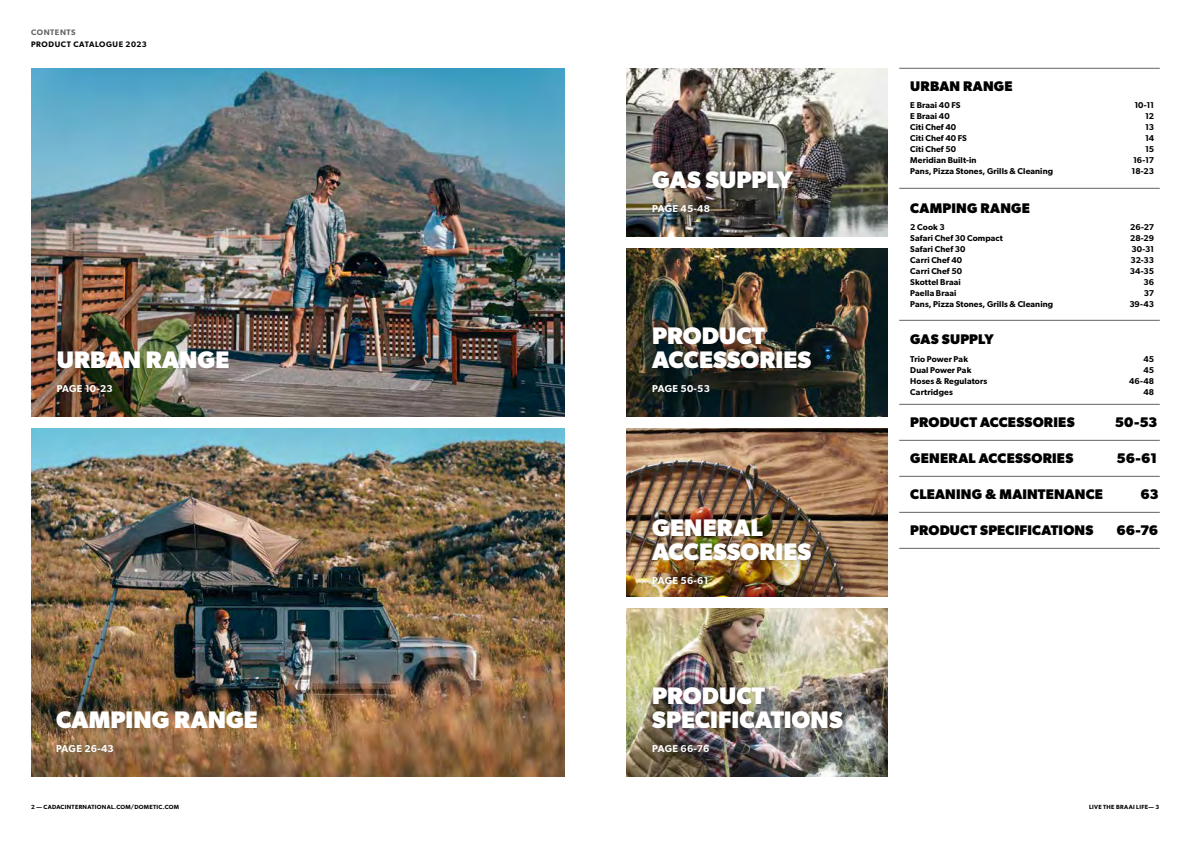
<style>
.page{position:relative;width:1191px;height:842px;background:#fff}
.page>*{position:absolute;margin:0;border:0;box-sizing:border-box;transform-origin:0 0}
.t1{font:700 24px/24px "Gibson";letter-spacing:.005em;color:#fff}
.t2{font:700 14px "Gibson";letter-spacing:.015em;color:#000}
.t3{font:600 10px "Gibson";letter-spacing:.025em;color:#fff}
.t4{font:600 8.5px "Gibson";letter-spacing:.01em;color:#000}
.t5{font:600 8px "Gibson";letter-spacing:.07em;color:#000}
.t6{font:600 8px "Gibson";letter-spacing:.065em;color:#636363}
.t7{font:600 6px "Gibson";letter-spacing:.045em;color:#000}
</style>
<div class="page">
<img style="left:626px;top:69px;width:261px;height:168px">
<img style="left:31px;top:68px;width:533px;height:348px">
<img style="left:31px;top:428px;width:533px;height:348px">
<div style="left:645px;top:163px;width:155px;height:57px;background:#000;opacity:.4"></div>
<hr style="left:899px;top:68px;width:260px;height:1px;background:#636363">
<hr style="left:899px;top:188px;width:260px;height:1px;background:#636363">
<hr style="left:899px;top:320px;width:260px;height:1px;background:#636363">
<hr style="left:899px;top:440px;width:260px;height:1px;background:#636363">
<hr style="left:899px;top:404px;width:260px;height:1px;background:#636363">
<hr style="left:899px;top:512px;width:260px;height:1px;background:#636363">
<hr style="left:899px;top:476px;width:260px;height:1px;background:#636363">
<hr style="left:899px;top:548px;width:260px;height:1px;background:#636363">
<img style="left:626px;top:428px;width:261px;height:168px">
<img style="left:626px;top:248px;width:261px;height:168px">
<img style="left:626px;top:608px;width:261px;height:168px">
<div style="left:645px;top:319px;width:173px;height:81px;background:#000;opacity:.4"></div>
<div style="left:645px;top:680px;width:204px;height:80px;background:#000;opacity:.4"></div>
<div style="left:645px;top:512px;width:173px;height:80px;background:#000;opacity:.4"></div>
<p class="t6" style="left:31px;top:27px;width:46px">CONTENTS</p>
<p class="t5" style="left:31px;top:39px;width:117px">PRODUCT CATALOGUE 2023</p>
<h1 class="t1" style="left:57px;top:347px;width:174px">URBAN RANGE</h1>
<p class="t3" style="left:57px;top:383px;width:58px">PAGE 10-23</p>
<h1 class="t1" style="left:56px;top:707px;width:203px">CAMPING RANGE</h1>
<p class="t3" style="left:56px;top:743px;width:59px">PAGE 26-43</p>
<h1 class="t1" style="left:652px;top:167px;width:142px">GAS SUPPLY</h1>
<p class="t3" style="left:652px;top:203px;width:59px">PAGE 45-48</p>
<h1 class="t1" style="left:652px;top:323px;width:161px">PRODUCT<br>ACCESSORIES</h1>
<p class="t3" style="left:652px;top:383px;width:59px">PAGE 50-53</p>
<h1 class="t1" style="left:652px;top:515px;width:161px">GENERAL<br>ACCESSORIES</h1>
<p class="t3" style="left:652px;top:575px;width:58px">PAGE 56-61</p>
<h1 class="t1" style="left:652px;top:683px;width:192px">PRODUCT<br>SPECIFICATIONS</h1>
<p class="t3" style="left:652px;top:743px;width:59px">PAGE 66-76</p>
<h2 class="t2" style="left:910px;top:78px;width:104px">URBAN RANGE</h2>
<p class="t4" style="left:910px;top:100px;width:52px">E Braai 40 FS</p>
<p class="t4" style="left:1134px;top:100px;width:21px">10-11</p>
<p class="t4" style="left:910px;top:111px;width:41px">E Braai 40</p>
<p class="t4" style="left:1145px;top:111px;width:10px">12</p>
<p class="t4" style="left:910px;top:122px;width:47px">Citi Chef 40</p>
<p class="t4" style="left:1145px;top:122px;width:10px">13</p>
<p class="t4" style="left:910px;top:133px;width:58px">Citi Chef 40 FS</p>
<p class="t4" style="left:1145px;top:133px;width:11px">14</p>
<p class="t4" style="left:910px;top:144px;width:47px">Citi Chef 50</p>
<p class="t4" style="left:1145px;top:144px;width:11px">15</p>
<p class="t4" style="left:910px;top:155px;width:68px">Meridian Built-in</p>
<p class="t4" style="left:1133px;top:155px;width:22px">16-17</p>
<p class="t4" style="left:910px;top:166px;width:144px">Pans, Pizza Stones, Grills &amp; Cleaning</p>
<p class="t4" style="left:1131px;top:166px;width:24px">18-23</p>
<h2 class="t2" style="left:910px;top:200px;width:121px">CAMPING RANGE</h2>
<p class="t4" style="left:910px;top:222px;width:36px">2 Cook 3</p>
<p class="t4" style="left:1130px;top:222px;width:25px">26-27</p>
<p class="t4" style="left:910px;top:233px;width:94px">Safari Chef 30 Compact</p>
<p class="t4" style="left:1130px;top:233px;width:26px">28-29</p>
<p class="t4" style="left:910px;top:244px;width:57px">Safari Chef 30</p>
<p class="t4" style="left:1131px;top:244px;width:24px">30-31</p>
<p class="t4" style="left:910px;top:255px;width:53px">Carri Chef 40</p>
<p class="t4" style="left:1130px;top:255px;width:25px">32-33</p>
<p class="t4" style="left:910px;top:266px;width:53px">Carri Chef 50</p>
<p class="t4" style="left:1129px;top:266px;width:26px">34-35</p>
<p class="t4" style="left:910px;top:277px;width:52px">Skottel Braai</p>
<p class="t4" style="left:1143px;top:277px;width:12px">36</p>
<p class="t4" style="left:910px;top:288px;width:48px">Paella Braai</p>
<p class="t4" style="left:1143px;top:288px;width:12px">37</p>
<p class="t4" style="left:910px;top:299px;width:144px">Pans, Pizza Stones, Grills &amp; Cleaning</p>
<p class="t4" style="left:1129px;top:299px;width:26px">39-43</p>
<h2 class="t2" style="left:910px;top:331px;width:85px">GAS SUPPLY</h2>
<p class="t4" style="left:910px;top:354px;width:59px">Trio Power Pak</p>
<p class="t4" style="left:1143px;top:354px;width:12px">45</p>
<p class="t4" style="left:910px;top:365px;width:63px">Dual Power Pak</p>
<p class="t4" style="left:1143px;top:365px;width:12px">45</p>
<p class="t4" style="left:910px;top:376px;width:78px">Hoses &amp; Regulators</p>
<p class="t4" style="left:1129px;top:376px;width:26px">46-48</p>
<p class="t4" style="left:910px;top:387px;width:44px">Cartridges</p>
<p class="t4" style="left:1143px;top:387px;width:12px">48</p>
<h2 class="t2" style="left:910px;top:414px;width:166px">PRODUCT ACCESSORIES</h2>
<h2 class="t2" style="left:1115px;top:414px;width:44px">50-53</h2>
<h2 class="t2" style="left:910px;top:450px;width:165px">GENERAL ACCESSORIES</h2>
<h2 class="t2" style="left:1116px;top:450px;width:42px">56-61</h2>
<h2 class="t2" style="left:910px;top:486px;width:194px">CLEANING &amp; MAINTENANCE</h2>
<h2 class="t2" style="left:1140px;top:486px;width:20px">63</h2>
<h2 class="t2" style="left:910px;top:522px;width:185px">PRODUCT SPECIFICATIONS</h2>
<h2 class="t2" style="left:1116px;top:522px;width:43px">66-76</h2>
<p class="t7" style="left:31px;top:803px;width:149px">2 — CADACINTERNATIONAL.COM/DOMETIC.COM</p>
<p class="t7" style="left:1089px;top:803px;width:72px">LIVE THE BRAAI LIFE— 3</p>
</div>
